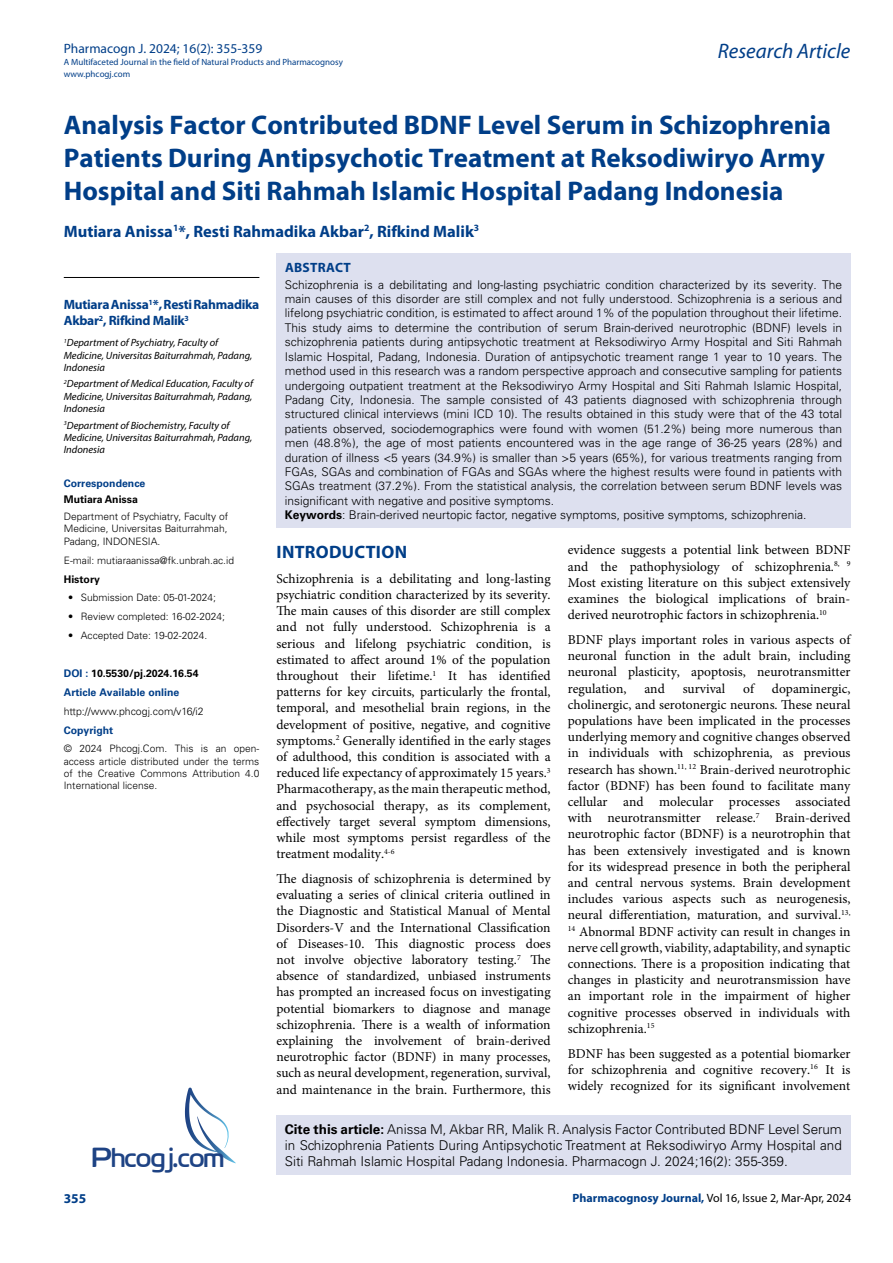
<style>
.page{position:relative;width:893px;height:1263px;background:#fff}
.page>*{position:absolute;margin:0;border:0;box-sizing:border-box;transform-origin:0 0}
.t1{font:27.6px "Cloud World";color:#1e4384}
.t2{font:700 27px/33px "Myriad Pro";color:#003e88}
.t3{font:italic 21px "Myriad Pro";color:#003e88}
.t4{font:700 18px "Myriad Pro";letter-spacing:.015em;color:#003e88}
.t5{font:700 16.5px "Myriad Pro";color:#003e88}
.t6{font:13.5px/16.2px "Minion Pro";color:#000;text-align:justify}
.t7{font:300 13.5px/16.2px "Univers LT Std";color:#000}
.t8{font:700 13.5px/16.2px "Myriad Pro";letter-spacing:-.02em;color:#003e88}
.t9{font:13.5px "Myriad Pro";color:#003e88}
.t10{font:700 13.5px "Myriad Pro";letter-spacing:.02em;color:#003e88}
.t11{font:300 12px/14.4px "Univers LT Std";color:#000}
.t12{font:12px "Myriad Pro";color:#000}
.t13{font:italic 10.5px/12.3px "Myriad Pro";color:#000}
.t14{font:700 10.5px/18.9px "Univers LT Std";color:#003e88}
.t15{font:300 10.5px "Univers LT Std";color:#000}
.t16{font:700 10.5px "Univers LT Std";color:#000}
.t17{font:300 10.2px/12.3px "Univers LT Std";color:#000;text-align:justify}
.t18{font:9px/12px "Myriad Pro";color:#003e88}
.s1{color:#000}
.s2{font-weight:700}
.s3{font-weight:700;color:#003e88}
</style>
<div class="page">
<div style="left:276px;top:1115px;width:574px;height:60px;background:#dde0ef"></div>
<svg style="left:185px;top:1087px;width:51px;height:76px"></svg>
<div style="left:276px;top:254px;width:575px;height:274px;background:#dde0ef"></div>
<hr style="left:64px;top:277px;width:195px;height:1px;background:#000">
<p class="t9" style="left:64px;top:40px;width:200px">Pharmacogn J. 2024; 16(2): 355-359</p>
<p class="t18" style="left:64px;top:55px;width:281px">A Multifaceted Journal in the field of Natural Products and Pharmacognosy www.phcogj.com</p>
<h3 class="t3" style="left:718px;top:38px;width:134px">Research Article</h3>
<h2 class="t2" style="left:64px;top:108px;width:769px">Analysis Factor Contributed BDNF Level Serum in Schizophrenia<br>Patients During Antipsychotic Treatment at Reksodiwiryo Army<br>Hospital and Siti Rahmah Islamic Hospital Padang Indonesia</h2>
<p class="t5" style="left:64px;top:220px;width:417px">Mutiara Anissa<sup>1</sup>*, Resti Rahmadika Akbar<sup>2</sup>, Rifkind Malik<sup>3</sup></p>
<p class="t8" style="left:64px;top:296px;width:197px">Mutiara Anissa<sup>1</sup>*, Resti Rahmadika<br>Akbar<sup>2</sup>, Rifkind Malik<sup>3</sup></p>
<p class="t13" style="left:64px;top:336px;width:190px"><sup>1</sup>Department of Psychiatry, Faculty of<br>Medicine, Universitas Baiturrahmah, Padang,<br>Indonesia</p>
<p class="t13" style="left:64px;top:377px;width:191px;text-align:justify"><sup>2</sup>Department of Medical Education, Faculty of Medicine, Universitas Baiturrahmah, Padang, Indonesia</p>
<p class="t13" style="left:64px;top:419px;width:190px"><sup>3</sup>Department of Biochemistry, Faculty of<br>Medicine, Universitas Baiturrahmah, Padang,<br>Indonesia</p>
<p class="t14" style="left:64px;top:473px;width:83px">Correspondence</p>
<p class="t16" style="left:64px;top:493px;width:76px">Mutiara Anissa</p>
<p class="t17" style="left:64px;top:510px;width:166px">Department of Psychiatry, Faculty of Medicine, Universitas Baiturrahmah, Padang, INDONESIA.</p>
<p class="t17" style="left:64px;top:554px;width:172px">E-mail: mutiaraanissa@fk.unbrah.ac.id</p>
<p class="t16" style="left:64px;top:573px;width:38px">History</p>
<p class="t17" style="left:68px;top:591px;width:149px">• Submission Date: 05-01-2024;</p>
<p class="t17" style="left:68px;top:610px;width:158px">• Review completed: 16-02-2024;</p>
<p class="t17" style="left:68px;top:629px;width:141px">• Accepted Date: 19-02-2024.</p>
<p class="t14" style="left:64px;top:664px;width:136px">DOI : <span class="s1">10.5530/pj.2024.16.54<br></span>Article Available online</p>
<p class="t15" style="left:64px;top:705px;width:141px">http://www.phcogj.com/v16/i2</p>
<p class="t14" style="left:64px;top:721px;width:51px">Copyright</p>
<p class="t17" style="left:64px;top:743px;width:197px">© 2024 Phcogj.Com. This is an open&shy;access article distributed under the terms of the Creative Commons Attribution 4.0<br>International license.</p>
<p class="t10" style="left:285px;top:259px;width:67px">ABSTRACT</p>
<p class="t11" style="left:285px;top:277px;width:559px">Schizophrenia is a debilitating and long-lasting psychiatric condition characterized by its severity. The main causes of this disorder are still complex and not fully understood. Schizophrenia is a serious and lifelong psychiatric condition, is estimated to affect around 1% of the population throughout their lifetime.<br>This study aims to determine the contribution of serum Brain-derived neurotrophic (BDNF) levels in schizophrenia patients during antipsychotic treatment at Reksodiwiryo Army Hospital and Siti Rahmah Islamic Hospital, Padang, Indonesia. Duration of antipsychotic treament range 1 year to 10 years. The method used in this research was a random perspective approach and consecutive sampling for patients undergoing outpatient treatment at the Reksodiwiryo Army Hospital and Siti Rahmah Islamic Hospital, Padang City, Indonesia. The sample consisted of 43 patients diagnosed with schizophrenia through structured clinical interviews (mini ICD 10). The results obtained in this study were that of the 43 total patients observed, sociodemographics were found with women (51.2%) being more numerous than men (48.8%), the age of most patients encountered was in the age range of 36-25 years (28%) and duration of illness &lt;5 years (34.9%) is smaller than &gt;5 years (65%), for various treatments ranging from FGAs, SGAs and combination of FGAs and SGAs where the highest results were found in patients with SGAs treatment (37.2%). From the statistical analysis, the correlation between serum BDNF levels was insignificant with negative and positive symptoms.<br><span class="s2">Keywords</span>: Brain-derived neurtopic factor, negative symptoms, positive symptoms, schizophrenia.</p>
<h3 class="t4" style="left:277px;top:540px;width:132px">INTRODUCTION</h3>
<p class="t6" style="left:276px;top:570px;width:276px">Schizophrenia is a debilitating and long-lasting psychiatric condition characterized by its severity.<br>The main causes of this disorder are still complex and not fully understood. Schizophrenia is a serious and lifelong psychiatric condition, is estimated to affect around 1% of the population throughout their lifetime.<sup>1</sup> It has identified patterns for key circuits, particularly the frontal, temporal, and mesothelial brain regions, in the development of positive, negative, and cognitive symptoms.<sup>2</sup> Generally identified in the early stages of adulthood, this condition is associated with a reduced life expectancy of approximately 15 years.<sup>3<br></sup>Pharmacotherapy, as the main therapeutic method, and psychosocial therapy, as its complement, effectively target several symptom dimensions, while most symptoms persist regardless of the treatment modality.<sup>4-6</sup></p>
<p class="t6" style="left:276px;top:871px;width:276px">The diagnosis of schizophrenia is determined by evaluating a series of clinical criteria outlined in the Diagnostic and Statistical Manual of Mental Disorders-V and the International Classification of Diseases-10. This diagnostic process does not involve objective laboratory testing.<sup>7</sup> The absence of standardized, unbiased instruments has prompted an increased focus on investigating potential biomarkers to diagnose and manage schizophrenia. There is a wealth of information explaining the involvement of brain-derived neurotrophic factor (BDNF) in many processes, such as neural development, regeneration, survival, and maintenance in the brain. Furthermore, this</p>
<p class="t6" style="left:568px;top:542px;width:284px">evidence suggests a potential link between BDNF and the pathophysiology of schizophrenia.<sup>8,</sup> <sup>9<br></sup>Most existing literature on this subject extensively examines the biological implications of brain&shy;derived neurotrophic factors in schizophrenia.<sup>10</sup></p>
<p class="t6" style="left:568px;top:632px;width:284px">BDNF plays important roles in various aspects of neuronal function in the adult brain, including neuronal plasticity, apoptosis, neurotransmitter regulation,</p>
<p class="t6" style="left:568px;top:680px;width:284px;text-indent:204px">dopaminergic, cholinergic, and serotonergic neurons. These neural populations have been implicated in the processes underlying memory and cognitive changes observed in individuals with schizophrenia, as previous research has shown.<sup>11,</sup> <sup>12</sup> Brain-derived neurotrophic factor (BDNF) has been found to facilitate many cellular and molecular processes associated with neurotransmitter release.<sup>7</sup> Brain-derived neurotrophic factor (BDNF) is a neurotrophin that has been extensively investigated and is known for its widespread presence in both the peripheral and central nervous systems. Brain development includes various aspects such as neurogenesis, neural differentiation, maturation, and survival.<sup>13, 14</sup> Abnormal BDNF activity can result in changes in nerve cell growth, viability, adaptability, and synaptic connections. There is a proposition indicating that changes in plasticity and neurotransmission have an important role in the impairment of higher cognitive processes observed in individuals with schizophrenia.<sup>15</sup></p>
<p class="t6" style="left:568px;top:1045px;width:284px">BDNF has been suggested as a potential biomarker for schizophrenia and cognitive recovery.<sup>16</sup> It is widely recognized for its significant involvement</p>
<p class="t6" style="left:644px;top:680px;width:22px">and</p>
<p class="t6" style="left:683px;top:680px;width:44px">survival</p>
<p class="t6" style="left:743px;top:680px;width:12px">of</p>
<p class="t7" style="left:285px;top:1121px;width:559px"><span class="s2">Cite this article:</span> Anissa M, Akbar RR, Malik R. Analysis Factor Contributed BDNF Level Serum in Schizophrenia Patients During Antipsychotic Treatment at Reksodiwiryo Army Hospital and</p>
<h1 class="t1" style="left:92px;top:1136px;width:134px">Phcogj.com</h1>
<p class="t7" style="left:285px;top:1153px;width:504px">Siti Rahmah Islamic Hospital Padang Indonesia. Pharmacogn J. 2024;16(2): 355-359.</p>
<p class="t12" style="left:573px;top:1190px;width:280px"><span class="s3">Pharmacognosy Journal,</span> Vol 16, Issue 2, Mar-Apr, 2024</p>
<p class="t8" style="left:64px;top:1190px;width:24px">355</p>
</div>
